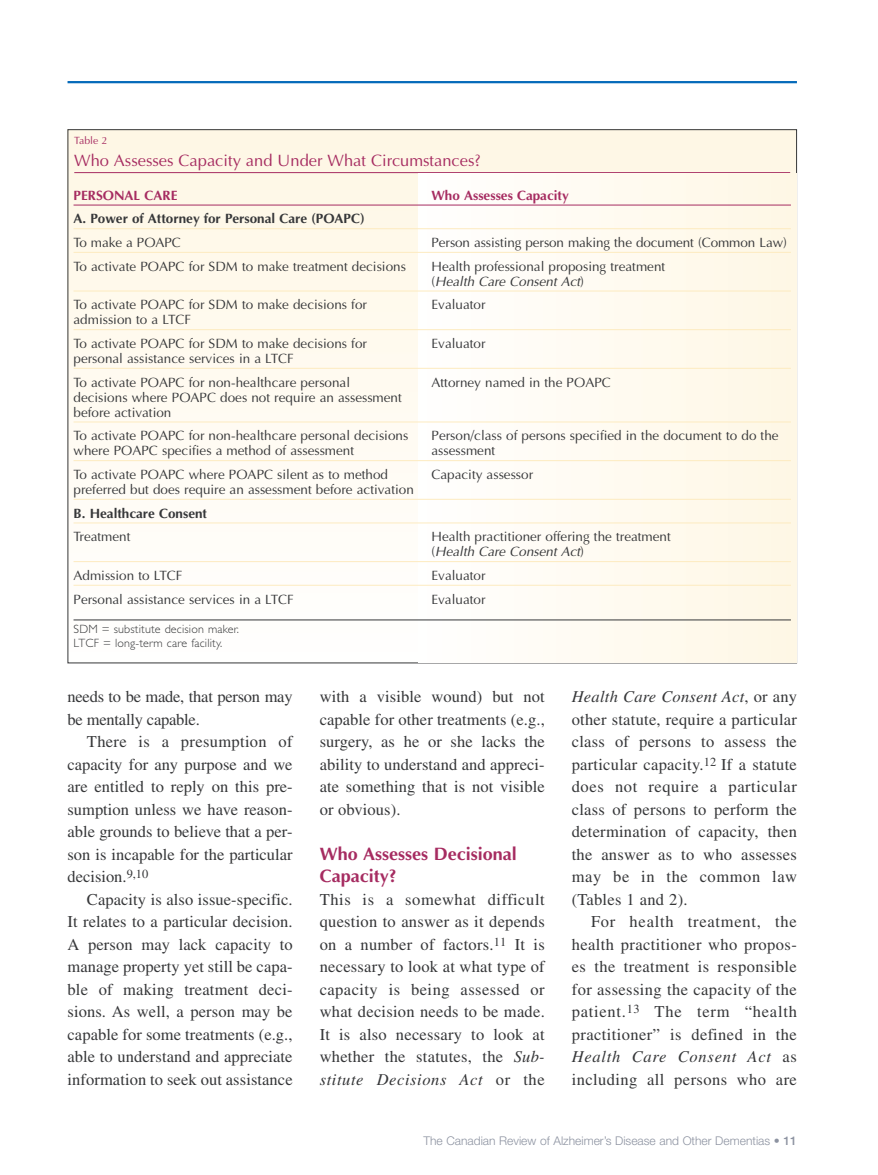
<style>
.page{position:relative;width:878px;height:1175px;background:#fff}
.page>*{position:absolute;margin:0;border:0;box-sizing:border-box;transform-origin:0 0}
.t1{font:700 18px/22.5px "Optima";color:#a62c61}
.t2{font:16.5px/22.5px "Times";letter-spacing:.005em;color:#363739;text-align:justify}
.t3{font:16.5px/22.5px "Times";letter-spacing:-.015em;color:#363739}
.t4{font:16.5px "Optima";color:#a62c61}
.t5{font:13.5px/15px "Optima";color:#363739}
.t6{font:700 13.5px "Optima";color:#363739}
.t7{font:700 13.5px "Optima";color:#a62c61}
.t8{font:300 12px "Helvetica Neue";color:#8d93a1}
.t9{font:300 12px/13.5px "Gill Sans";letter-spacing:.015em;color:#363739}
.t10{font:10.5px "Optima";color:#a62c61}
.s1{font-style:italic}
.s2{font-weight:500}
</style>
<div class="page">
<hr style="left:68px;top:81px;width:728px;height:2px;background:#056aba">
<div style="left:68px;top:130px;width:728px;height:533px;background:linear-gradient(to bottom,#fef6e4,#fefefd)"></div>
<hr style="left:74px;top:172px;width:716px;height:1px;background:#a62c61">
<div style="left:418px;top:174px;width:378px;height:488px;background:#fffbf1"></div>
<hr style="left:74px;top:205px;width:716px;height:1px;background:#a62c61">
<hr style="left:74px;top:228px;width:716px;height:1px;background:#fdebc0">
<hr style="left:74px;top:252px;width:716px;height:1px;background:#fdebc0">
<hr style="left:74px;top:291px;width:716px;height:1px;background:#fdebc0">
<hr style="left:74px;top:329px;width:716px;height:1px;background:#fdebc0">
<hr style="left:74px;top:368px;width:716px;height:1px;background:#fdebc0">
<hr style="left:74px;top:422px;width:716px;height:1px;background:#fdebc0">
<hr style="left:74px;top:460px;width:716px;height:1px;background:#fdebc0">
<hr style="left:74px;top:499px;width:716px;height:1px;background:#fdebc0">
<hr style="left:74px;top:522px;width:716px;height:1px;background:#fdebc0">
<hr style="left:74px;top:561px;width:716px;height:1px;background:#fdebc0">
<hr style="left:74px;top:585px;width:716px;height:1px;background:#fdebc0">
<hr style="left:74px;top:619px;width:716px;height:1px;background:#363739">
<p class="t10" style="left:74px;top:136px;width:35px">Table 2</p>
<p class="t4" style="left:74px;top:154px;width:408px">Who Assesses Capacity and Under What Circumstances?</p>
<p class="t7" style="left:73px;top:189px;width:105px">PERSONAL CARE</p>
<p class="t7" style="left:431px;top:189px;width:139px">Who Assesses Capacity</p>
<p class="t6" style="left:73px;top:213px;width:292px">A. Power of Attorney for Personal Care (POAPC)</p>
<p class="t5" style="left:73px;top:236px;width:109px">To make a POAPC</p>
<p class="t5" style="left:431px;top:236px;width:357px">Person assisting person making the document (Common Law)</p>
<p class="t5" style="left:73px;top:260px;width:334px">To activate POAPC for SDM to make treatment decisions</p>
<p class="t5" style="left:431px;top:260px;width:235px">Health professional proposing treatment (<span class="s1">Health Care Consent Act</span>)</p>
<p class="t5" style="left:73px;top:298px;width:295px">To activate POAPC for SDM to make decisions for</p>
<p class="t5" style="left:431px;top:298px;width:56px">Evaluator</p>
<p class="t5" style="left:73px;top:309px;width:295px;line-height:23.7px">admission to a LTCF<br>To activate POAPC for SDM to make decisions for</p>
<p class="t5" style="left:431px;top:337px;width:56px">Evaluator</p>
<p class="t5" style="left:73px;top:348px;width:278px;line-height:23.7px">personal assistance services in a LTCF<br>To activate POAPC for non-healthcare personal</p>
<p class="t5" style="left:431px;top:376px;width:181px">Attorney named in the POAPC</p>
<p class="t5" style="left:73px;top:391px;width:330px">decisions where POAPC does not require an assessment before activation</p>
<p class="t5" style="left:73px;top:429px;width:336px">To activate POAPC for non-healthcare personal decisions</p>
<p class="t5" style="left:431px;top:429px;width:348px">Person/class of persons specified in the document to do the</p>
<p class="t5" style="left:73px;top:444px;width:282px">where POAPC specifies a method of assessment</p>
<p class="t5" style="left:431px;top:444px;width:65px">assessment</p>
<p class="t5" style="left:73px;top:468px;width:316px">To activate POAPC where POAPC silent as to method</p>
<p class="t5" style="left:431px;top:468px;width:103px">Capacity assessor</p>
<p class="t5" style="left:73px;top:483px;width:342px">preferred but does require an assessment before activation</p>
<p class="t6" style="left:73px;top:507px;width:135px">B. Healthcare Consent</p>
<p class="t5" style="left:73px;top:530px;width:59px">Treatment</p>
<p class="t5" style="left:431px;top:530px;width:241px">Health practitioner offering the treatment (<span class="s1">Health Care Consent Act</span>)</p>
<p class="t5" style="left:73px;top:569px;width:111px">Admission to LTCF</p>
<p class="t5" style="left:431px;top:569px;width:56px">Evaluator</p>
<p class="t5" style="left:73px;top:592px;width:222px">Personal assistance services in a LTCF</p>
<p class="t5" style="left:431px;top:592px;width:56px">Evaluator</p>
<p class="t9" style="left:73px;top:623px;width:167px">SDM = substitute decision maker.<br>LTCF = long-term care facility.</p>
<p class="t3" style="left:67px;top:687px;width:226px">needs to be made, that person may be mentally capable.</p>
<p class="t2" style="left:67px;top:732px;width:227px;text-indent:19px">There is a presumption of capacity for any purpose and we are entitled to reply on this pre&shy;sumption unless we have reason&shy;able grounds to believe that a per&shy;son is incapable for the particular decision.<sup>9,10</sup></p>
<p class="t2" style="left:67px;top:889px;width:227px;text-indent:19px">Capacity is also issue-specific.<br>It relates to a particular decision.<br>A person may lack capacity to manage property yet still be capa&shy;ble of making treatment deci&shy;sions. As well, a person may be capable for some treatments (e.g., able to understand and appreciate information to seek out assistance</p>
<p class="t2" style="left:319px;top:687px;width:226px">with a visible wound) but not capable for other treatments (e.g., surgery, as he or she lacks the ability to understand and appreci&shy;ate something that is not visible or obvious).</p>
<p class="t1" style="left:319px;top:844px;width:199px">Who Assesses Decisional<br>Capacity?</p>
<p class="t2" style="left:319px;top:889px;width:227px">This is a somewhat difficult question to answer as it depends on a number of factors.<sup>11</sup> It is necessary to look at what type of capacity is being assessed or what decision needs to be made.<br>It is also necessary to look at whether the statutes, the <span class="s1">Sub&shy;stitute Decisions Act</span> or the</p>
<p class="t2" style="left:572px;top:687px;width:227px"><span class="s1">Health Care Consent Act</span>, or any other statute, require a particular class of persons to assess the particular capacity.<sup>12</sup> If a statute does not require a particular class of persons to perform the determination of capacity, then the answer as to who assesses may be in the common law (Tables 1 and 2).</p>
<p class="t2" style="left:571px;top:912px;width:227px;text-indent:19px">For health treatment, the health practitioner who propos&shy;es the treatment is responsible for assessing the capacity of the patient.<sup>13</sup> The term “health practitioner” is defined in the <span class="s1">Health Care Consent Act</span> as including all persons who are</p>
<p class="t8" style="left:423px;top:1136px;width:375px">The Canadian Review of Alzheimer’s Disease and Other Dementias • <span class="s2">11</span></p>
</div>
